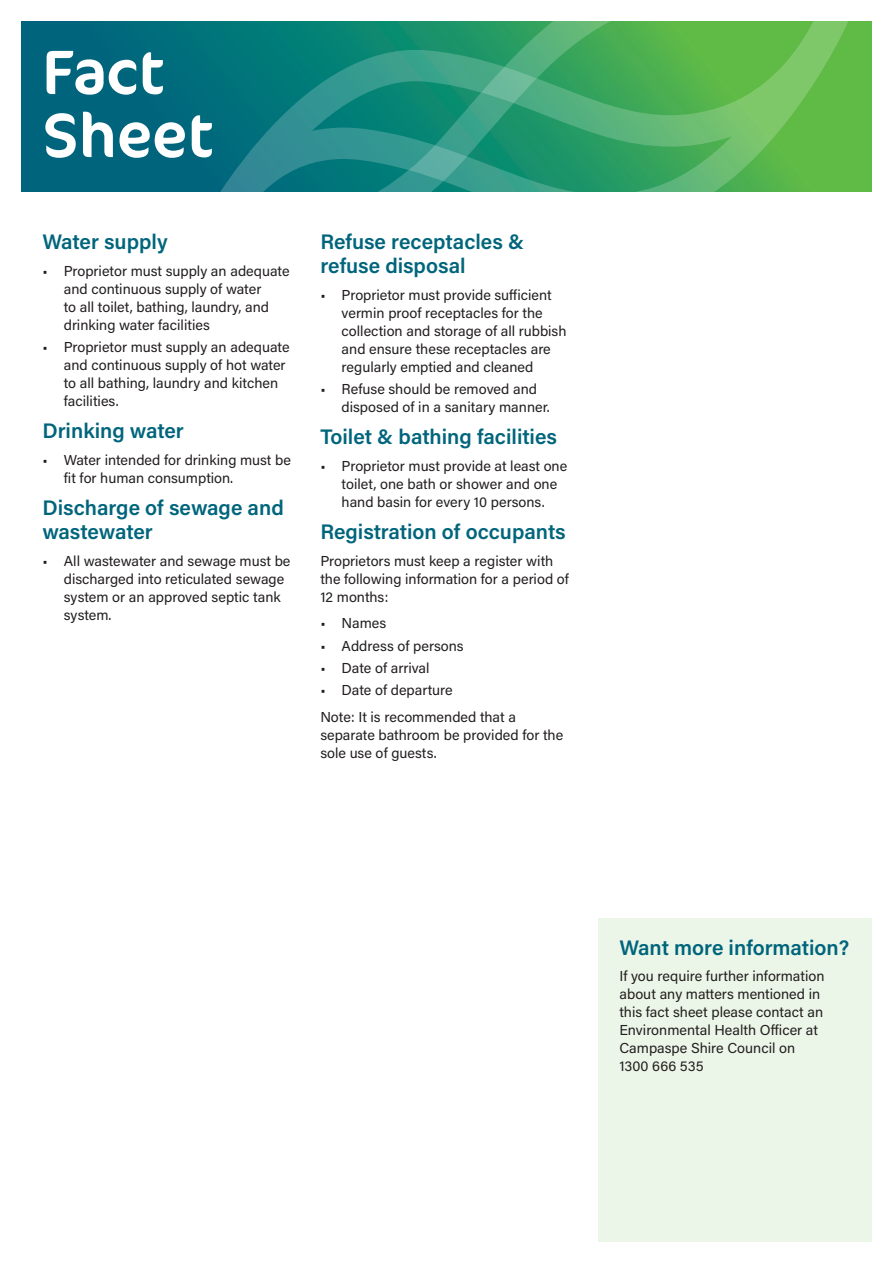
<style>
.page{position:relative;width:893px;height:1263px;background:#fff}
.page>*{position:absolute;margin:0;border:0;box-sizing:border-box;transform-origin:0 0}
.t1{font:63px/63px "Cocon Pro";color:#fff}
.t2{font:600 21px/24px "Acumin Pro";color:#00657c}
.t3{font:14.4px/18px "Acumin Pro";color:#231f20}
</style>
<div class="page">
<div style="left:21px;top:21px;width:851px;height:170px;background:#00657c"></div>
<svg style="left:200px;top:21px;width:660px;height:170px"></svg>
<svg style="left:435px;top:21px;width:425px;height:135px;background:#4fb062"></svg>
<div style="left:598px;top:918px;width:274px;height:324px;background:#ecf6e8"></div>
<h1 class="t1" style="left:43px;top:40px;width:172px">Fact<br>Sheet</h1>
<h2 class="t2" style="left:43px;top:229px;width:127px">Water supply</h2>
<p class="t3" style="left:64px;top:261px;width:227px;text-indent:-21px">• Proprietor must supply an adequate and continuous supply of water<br>to all toilet, bathing, laundry, and drinking water facilities</p>
<p class="t3" style="left:64px;top:337px;width:227px;text-indent:-21px">• Proprietor must supply an adequate and continuous supply of hot water to all bathing, laundry and kitchen facilities.</p>
<h2 class="t2" style="left:43px;top:418px;width:143px">Drinking water</h2>
<p class="t3" style="left:64px;top:450px;width:229px;text-indent:-21px">• Water intended for drinking must be fit for human consumption.</p>
<h2 class="t2" style="left:43px;top:495px;width:243px">Discharge of sewage and wastewater</h2>
<p class="t3" style="left:64px;top:551px;width:228px;text-indent:-21px">• All wastewater and sewage must be discharged into reticulated sewage system or an approved septic tank system.</p>
<h2 class="t2" style="left:320px;top:229px;width:205px">Refuse receptacles &amp; refuse disposal</h2>
<p class="t3" style="left:342px;top:285px;width:226px;text-indent:-21px">• Proprietor must provide sufficient vermin proof receptacles for the collection and storage of all rubbish and ensure these receptacles are regularly emptied and cleaned</p>
<p class="t3" style="left:342px;top:379px;width:210px;text-indent:-21px">• Refuse should be removed and disposed of in a sanitary manner.</p>
<h2 class="t2" style="left:320px;top:424px;width:238px">Toilet &amp; bathing facilities</h2>
<p class="t3" style="left:342px;top:456px;width:227px;text-indent:-21px">• Proprietor must provide at least one toilet, one bath or shower and one hand basin for every 10 persons.</p>
<h2 class="t2" style="left:320px;top:519px;width:247px">Registration of occupants</h2>
<p class="t3" style="left:320px;top:551px;width:250px">Proprietors must keep a register with the following information for a period of<br>12 months:</p>
<p class="t3" style="left:320px;top:614px;width:68px">• Names</p>
<p class="t3" style="left:320px;top:636px;width:145px">• Address of persons</p>
<p class="t3" style="left:320px;top:658px;width:111px">• Date of arrival</p>
<p class="t3" style="left:320px;top:676px;width:197px;line-height:26.5px">• Date of departure<br>Note: It is recommended that a</p>
<p class="t3" style="left:320px;top:725px;width:244px">separate bathroom be provided for the sole use of guests.</p>
<h2 class="t2" style="left:619px;top:934px;width:231px">Want more information?</h2>
<p class="t3" style="left:619px;top:967px;width:207px">If you require further information about any matters mentioned in this fact sheet please contact an<br>Environmental Health Officer at<br>Campaspe Shire Council on<br>1300 666 535</p>
</div>
